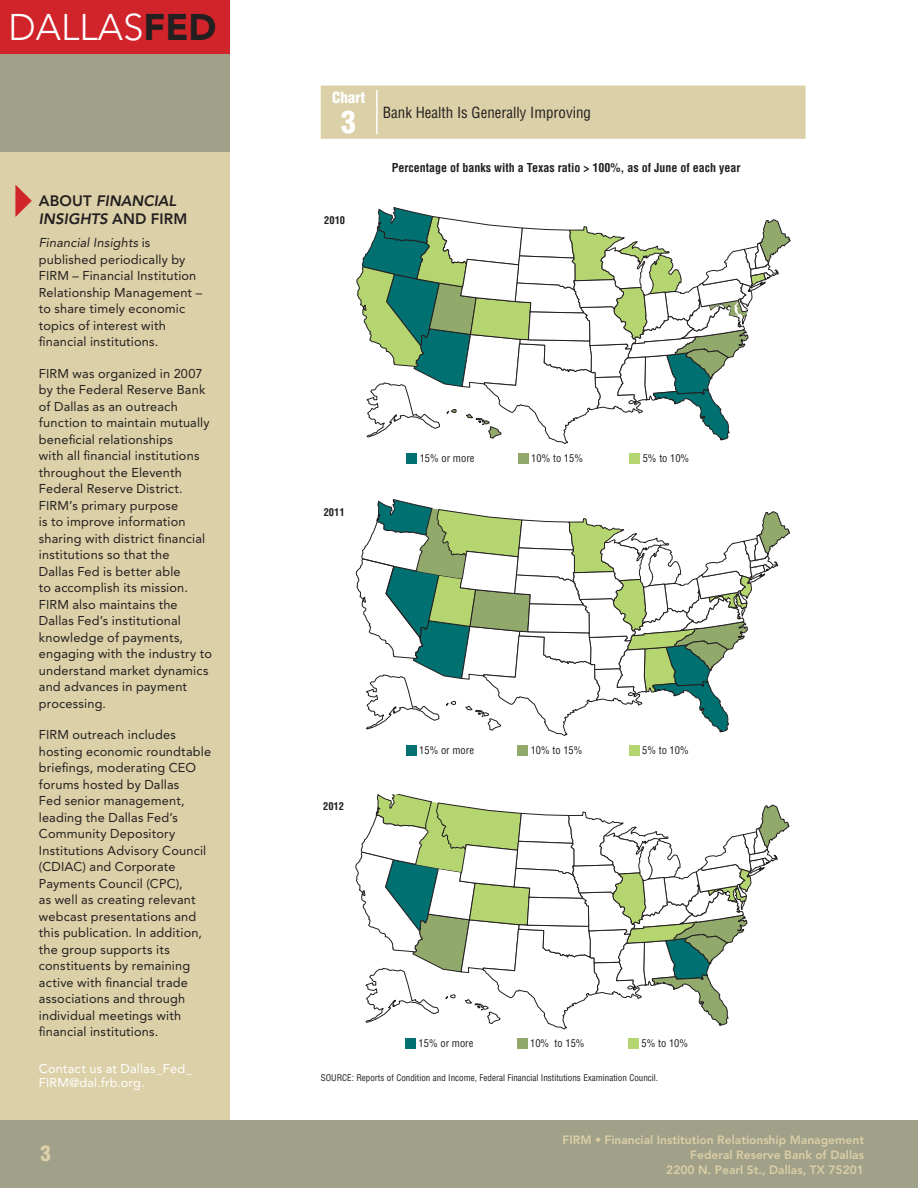
<style>
.page{position:relative;width:918px;height:1188px;background:#fff}
.page>*{position:absolute;margin:0;border:0;box-sizing:border-box;transform-origin:0 0}
.t1{font:300 36.75px "Avenir LT Std";color:#fff}
.Chart{font:900 condensed 30px "Helvetica LT Std";color:#fff}
.t2{font:900 condensed 21px "Helvetica LT Std";color:#dbd0a7}
.ChartTitle{font:condensed 15px "Helvetica LT Std";color:#231f20}
.CalendarHead{font:italic 800 15px/18px "Avenir LT Std";color:#231f20}
.Chart_word{font:900 condensed 15px "Helvetica LT Std";color:#fff}
.TEXT_Sidebar{font:12.75px/16.5px "Avenir LT Std";letter-spacing:.015em;color:#231f20}
.Webinfo{font:12.75px/14.7px "Avenir LT Std";letter-spacing:.015em;color:#fff}
.t3{font:800 12px/15px "Avenir LT Std";color:#dbd0a7;text-align:right}
.ChartTitle-2{font:700 condensed 12px "Helvetica LT Std";color:#231f20}
.t4{font:condensed 10.5px "Helvetica LT Std";color:#231f20}
.t5{font:700 condensed 10.5px "Helvetica LT Std";color:#231f20}
.Source{font:condensed 9px "Helvetica LT Std";color:#231f20}
.s1{font-weight:900;color:#231f20}
.s2{font-style:normal}
.s3{font-style:italic}
</style>
<div class="page">
<div style="left:0;top:0;width:230px;height:1187px;background:#dbd0a7"></div>
<div style="left:0;top:0;width:230px;height:151px;background:#a1a089"></div>
<div style="left:0;top:0;width:230px;height:54px;background:#d1232a"></div>
<div style="left:0;top:1120px;width:918px;height:68px;background:#a1a089"></div>
<div style="left:321px;top:86px;width:485px;height:53px;background:#dbd0a7"></div>
<hr style="left:376px;top:90px;width:2px;height:44px;background:#fff">
<svg style="left:356px;top:207px;width:435px;height:237px"></svg>
<div style="left:406px;top:453px;width:11px;height:11px;background:#007070"></div>
<div style="left:518px;top:453px;width:11px;height:11px;background:#92a96c"></div>
<div style="left:629px;top:453px;width:11px;height:11px;background:#b4d56f"></div>
<svg style="left:356px;top:499px;width:434px;height:237px"></svg>
<div style="left:406px;top:745px;width:11px;height:11px;background:#007070"></div>
<div style="left:517px;top:745px;width:11px;height:11px;background:#92a96c"></div>
<div style="left:629px;top:745px;width:11px;height:11px;background:#b4d56f"></div>
<svg style="left:355px;top:795px;width:434px;height:234px"></svg>
<div style="left:405px;top:1038px;width:11px;height:11px;background:#007070"></div>
<div style="left:517px;top:1038px;width:11px;height:11px;background:#92a96c"></div>
<div style="left:628px;top:1038px;width:11px;height:11px;background:#b4d56f"></div>
<h1 class="t1" style="left:9px;top:6px;width:210px">DALLAS<span class="s1">FED</span></h1>
<p class="CalendarHead" style="left:39px;top:192px;width:150px"><span class="s2">ABOUT</span> FINANCIAL<br>INSIGHTS <span class="s2">AND FIRM</span></p>
<p class="TEXT_Sidebar" style="left:39px;top:235px;width:165px"><span class="s3">Financial Insights</span> is published periodically by<br>FIRM – Financial Institution<br>Relationship Management – to share timely economic topics of interest with financial institutions.</p>
<p class="TEXT_Sidebar" style="left:39px;top:365px;width:175px">FIRM was organized in 2007 by the Federal Reserve Bank of Dallas as an outreach function to maintain mutually beneficial relationships<br>with all financial institutions throughout the Eleventh<br>Federal Reserve District.<br>FIRM’s primary purpose<br>is to improve information sharing with district financial institutions so that the<br>Dallas Fed is better able<br>to accomplish its mission.<br>FIRM also maintains the<br>Dallas Fed’s institutional knowledge of payments, engaging with the industry to understand market dynamics and advances in payment processing.</p>
<p class="TEXT_Sidebar" style="left:39px;top:727px;width:174px">FIRM outreach includes hosting economic roundtable briefings, moderating CEO forums hosted by Dallas<br>Fed senior management, leading the Dallas Fed’s<br>Community Depository<br>Institutions Advisory Council (CDIAC) and Corporate<br>Payments Council (CPC),<br>as well as creating relevant webcast presentations and this publication. In addition, the group supports its constituents by remaining active with financial trade associations and through individual meetings with financial institutions.</p>
<p class="Webinfo" style="left:39px;top:1061px;width:155px">Contact us at Dallas_Fed_<br>FIRM@dal.frb.org.</p>
<h3 class="t2" style="left:41px;top:1140px;width:12px">3</h3>
<p class="Chart_word" style="left:332px;top:88px;width:35px">Chart</p>
<p class="Chart" style="left:341px;top:103px;width:16px">3</p>
<p class="ChartTitle" style="left:383px;top:103px;width:210px">Bank Health Is Generally Improving</p>
<p class="ChartTitle-2" style="left:392px;top:160px;width:350px">Percentage of banks with a Texas ratio &gt; 100%, as of June of each year</p>
<p class="t5" style="left:324px;top:214px;width:22px">2010</p>
<p class="t5" style="left:324px;top:506px;width:22px">2011</p>
<p class="t4" style="left:420px;top:451px;width:56px">15% or more</p>
<p class="t4" style="left:531px;top:451px;width:53px">10% to 15%</p>
<p class="t4" style="left:643px;top:451px;width:48px">5% to 10%</p>
<p class="t5" style="left:323px;top:799px;width:22px">2012</p>
<p class="t4" style="left:419px;top:743px;width:56px">15% or more</p>
<p class="t4" style="left:531px;top:743px;width:53px">10% to 15%</p>
<p class="t4" style="left:642px;top:743px;width:48px">5% to 10%</p>
<p class="t4" style="left:419px;top:1037px;width:56px">15% or more</p>
<p class="t4" style="left:530px;top:1037px;width:56px">10% to 15%</p>
<p class="t4" style="left:642px;top:1037px;width:48px">5% to 10%</p>
<p class="Source" style="left:321px;top:1072px;width:339px">SOURCE: Reports of Condition and Income, Federal Financial Institutions Examination Council.</p>
<p class="t3" style="left:563px;top:1133px;width:303px">FIRM • Financial Institution Relationship Management<br>Federal Reserve Bank of Dallas<br>2200 N. Pearl St., Dallas, TX 75201</p>
</div>
